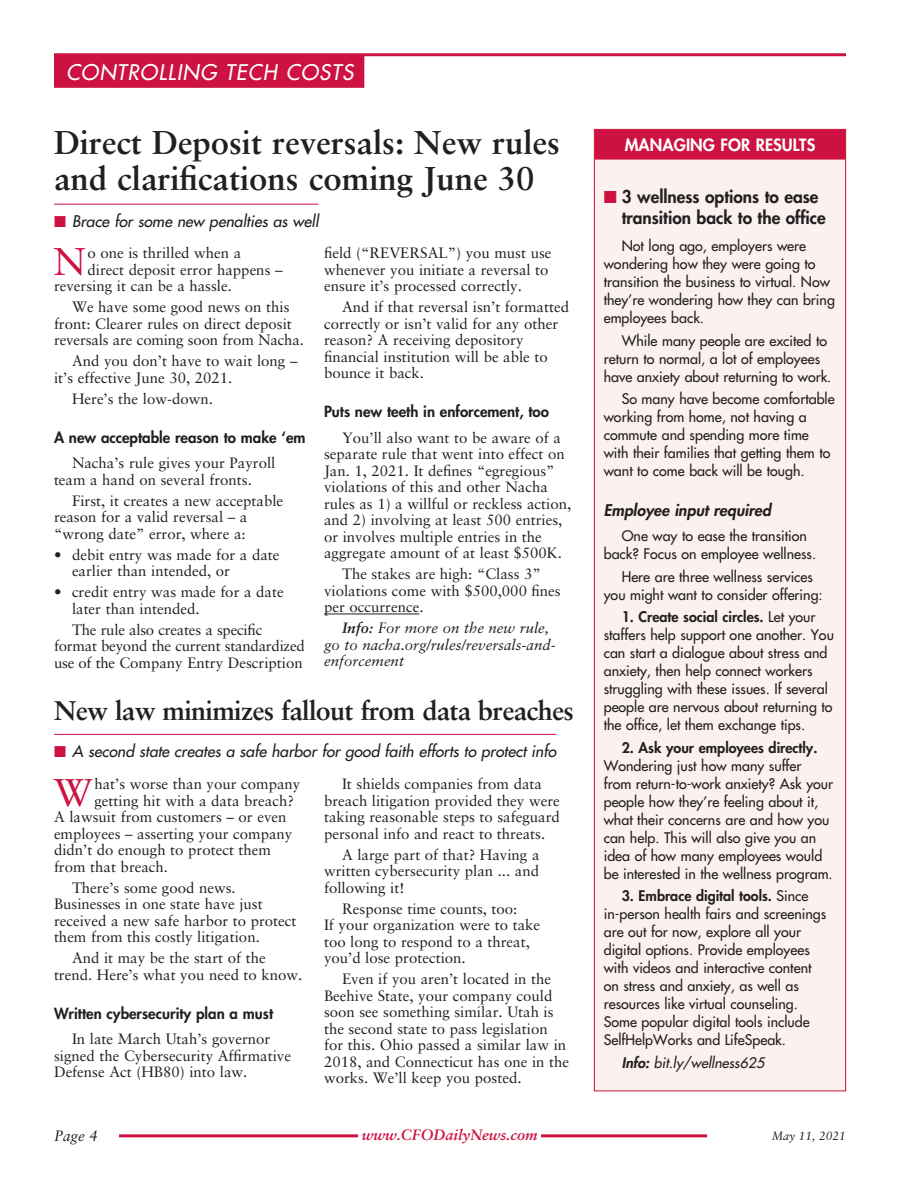
<style>
.page{position:relative;width:918px;height:1188px;background:#fff}
.page>*{position:absolute;margin:0;border:0;box-sizing:border-box;transform-origin:0 0}
._1a_Copy-drop_charac{font:38.7px "Sabon";color:#cd1141}
.Major_Headline{font:700 33px/36px "Sabon";color:#231f20}
.Minor_Headline{font:700 27px "Sabon";letter-spacing:-.025em;color:#231f20}
.Department_Head{font:italic 21px "Futura";letter-spacing:.05em;color:#fff}
._7__Sidebar_headline{font:800 17.25px/21px "Futura";color:#231f20}
._9__sidebar_cap{font:800 16.5px "Futura";letter-spacing:.005em;color:#fff}
.Kicker__Story{font:italic 15.75px "Futura";color:#231f20}
._8__Sidebar_sub-head{font:italic 800 15.75px "Futura";color:#231f20}
._1___Copy{font:15px/16.5px "Sabon";color:#231f20}
._1a_Copy-drop_charac-2{font:15px "Sabon";color:#231f20}
._3__Copy_Bullets{font:15px/16.5px "Sabon";color:#231f20}
._2__Copy_Sub-Head{font:800 15px "Futura";color:#231f20}
._4__credit{font:italic 15px/16.5px "Sabon";color:#231f20}
.t1{font:italic 700 15px "Sabon";color:#cd1141}
._5__Sidebar_Copy{font:14.25px/18px "Futura";color:#231f20}
._6a_Sidebar_Source{font:italic 14.25px "Futura";color:#231f20}
.t2{font:italic 12px "Sabon";color:#231f20}
.s1{color:#cd1141}
.s2{font-weight:700}
.s3{font-weight:800}
</style>
<div class="page">
<div style="left:54px;top:55px;width:310px;height:33px;background:#cd1141"></div>
<hr style="left:54px;top:53px;width:792px;height:3px;background:#cd1141">
<div style="left:594px;top:129px;width:252px;height:962px;background:#fbf1ef"></div>
<hr style="left:324px;top:614px;width:95px;height:1px;background:#231f20">
<hr style="left:54px;top:204px;width:265px;height:1px;background:#cd1141">
<hr style="left:54px;top:734px;width:502px;height:1px;background:#cd1141">
<div style="left:595px;top:130px;width:251px;height:30px;background:#cd1141"></div>
<hr style="left:54px;top:1134px;width:792px;height:3px;background:#cd1141">
<div style="left:54px;top:1120px;width:64px;height:30px;background:#fff"></div>
<div style="left:708px;top:1120px;width:138px;height:30px;background:#fff"></div>
<div style="left:358px;top:1123px;width:183px;height:21px;background:#fff"></div>
<p class="Department_Head" style="left:66px;top:59px;width:289px">CONTROLLING TECH COSTS</p>
<p class="Major_Headline" style="left:54px;top:123px;width:508px">Direct Deposit reversals: New rules and clarifications coming June 30</p>
<p class="Kicker__Story" style="left:54px;top:211px;width:266px"><span class="s1">■</span> Brace for some new penalties as well</p>
<p class="_1a_Copy-drop_charac" style="left:53px;top:238px;width:34px">N</p>
<p class="_1a_Copy-drop_charac-2" style="left:88px;top:244px;width:155px">o one is thrilled when a</p>
<p class="_1a_Copy-drop_charac-2" style="left:88px;top:261px;width:197px">direct deposit error happens –</p>
<p class="_1a_Copy-drop_charac-2" style="left:54px;top:277px;width:179px">reversing it can be a hassle.</p>
<p class="_1___Copy" style="left:54px;top:299px;width:252px;text-indent:18px">We have some good news on this front: Clearer rules on direct deposit reversals are coming soon from Nacha.</p>
<p class="_1___Copy" style="left:54px;top:353px;width:245px;text-indent:18px">And you don’t have to wait long – it’s effective June 30, 2021.</p>
<p class="_1___Copy" style="left:72px;top:390px;width:142px">Here’s the low-down.</p>
<p class="_2__Copy_Sub-Head" style="left:54px;top:428px;width:253px">A new acceptable reason to make ‘em</p>
<p class="_1___Copy" style="left:54px;top:455px;width:223px;text-indent:18px">Nacha’s rule gives your Payroll team a hand on several fronts.</p>
<p class="_1___Copy" style="left:54px;top:492px;width:231px;text-indent:18px">First, it creates a new acceptable reason for a valid reversal – a “wrong date” error, where a:</p>
<p class="_3__Copy_Bullets" style="left:72px;top:546px;width:209px;text-indent:-18px">• debit entry was made for a date earlier than intended, or</p>
<p class="_3__Copy_Bullets" style="left:72px;top:584px;width:213px;text-indent:-18px">• credit entry was made for a date later than intended.</p>
<p class="_1___Copy" style="left:54px;top:621px;width:252px;text-indent:18px">The rule also creates a specific format beyond the current standardized use of the Company Entry Description</p>
<p class="_1___Copy" style="left:324px;top:245px;width:229px">field (“REVERSAL”) you must use whenever you initiate a reversal to ensure it’s processed correctly.</p>
<p class="_1___Copy" style="left:324px;top:299px;width:247px;text-indent:18px">And if that reversal isn’t formatted correctly or isn’t valid for any other reason? A receiving depository financial institution will be able to bounce it back.</p>
<p class="_2__Copy_Sub-Head" style="left:324px;top:402px;width:227px">Puts new teeth in enforcement, too</p>
<p class="_1___Copy" style="left:324px;top:429px;width:249px;text-indent:18px">You’ll also want to be aware of a separate rule that went into effect on Jan. 1, 2021. It defines “egregious” violations of this and other Nacha rules as 1) a willful or reckless action, and 2) involving at least 500 entries, or involves multiple entries in the aggregate amount of at least $500K.</p>
<p class="_1___Copy" style="left:324px;top:566px;width:238px;text-indent:18px">The stakes are high: “Class 3” violations come with $500,000 fines per occurrence.</p>
<p class="_4__credit" style="left:324px;top:620px;width:233px;text-indent:18px"><span class="s2">Info:</span> For more on the new rule, go to nacha.org/rules/reversals-and&shy;enforcement</p>
<p class="Minor_Headline" style="left:54px;top:694px;width:522px">New law minimizes fallout from data breaches</p>
<p class="Kicker__Story" style="left:54px;top:742px;width:504px"><span class="s1">■</span> A second state creates a safe harbor for good faith efforts to protect info</p>
<p class="_1a_Copy-drop_charac" style="left:54px;top:769px;width:40px">W</p>
<p class="_1a_Copy-drop_charac-2" style="left:94px;top:775px;width:207px">hat’s worse than your company</p>
<p class="_1a_Copy-drop_charac-2" style="left:94px;top:791px;width:201px">getting hit with a data breach?</p>
<p class="_1a_Copy-drop_charac-2" style="left:54px;top:808px;width:234px">A lawsuit from customers – or even</p>
<p class="_1a_Copy-drop_charac-2" style="left:54px;top:824px;width:240px">employees – asserting your company</p>
<p class="_1a_Copy-drop_charac-2" style="left:54px;top:841px;width:219px">didn’t do enough to protect them</p>
<p class="_1a_Copy-drop_charac-2" style="left:54px;top:857px;width:116px">from that breach.</p>
<p class="_1___Copy" style="left:54px;top:879px;width:244px;text-indent:18px">There’s some good news.<br>Businesses in one state have just received a new safe harbor to protect them from this costly litigation.</p>
<p class="_1___Copy" style="left:54px;top:949px;width:250px;text-indent:18px">And it may be the start of the trend. Here’s what you need to know.</p>
<p class="_2__Copy_Sub-Head" style="left:54px;top:1004px;width:221px">Written cybersecurity plan a must</p>
<p class="_1___Copy" style="left:54px;top:1030px;width:239px;text-indent:18px">In late March Utah’s governor signed the Cybersecurity Affirmative<br>Defense Act (HB80) into law.</p>
<p class="_1___Copy" style="left:324px;top:775px;width:237px;text-indent:18px">It shields companies from data breach litigation provided they were taking reasonable steps to safeguard personal info and react to threats.</p>
<p class="_1___Copy" style="left:324px;top:846px;width:217px;text-align:justify;text-indent:18px">A large part of that? Having a written cybersecurity plan ... and following it!</p>
<p class="_1___Copy" style="left:324px;top:900px;width:218px;text-indent:18px">Response time counts, too:<br>If your organization were to take too long to respond to a threat, you’d lose protection.</p>
<p class="_1___Copy" style="left:324px;top:970px;width:247px;text-indent:18px">Even if you aren’t located in the Beehive State, your company could soon see something similar. Utah is the second state to pass legislation for this. Ohio passed a similar law in 2018, and Connecticut has one in the works. We’ll keep you posted.</p>
<p class="_9__sidebar_cap" style="left:625px;top:134px;width:192px">MANAGING FOR RESULTS</p>
<p class="_7__Sidebar_headline" style="left:622px;top:186px;width:206px;text-indent:-18px"><span class="s1">■</span> 3 wellness options to ease transition back to the office</p>
<p class="_5__Sidebar_Copy" style="left:604px;top:237px;width:233px;text-indent:18px">Not long ago, employers were wondering how they were going to transition the business to virtual. Now they’re wondering how they can bring employees back.</p>
<p class="_5__Sidebar_Copy" style="left:604px;top:331px;width:229px;text-indent:18px">While many people are excited to return to normal, a lot of employees have anxiety about returning to work.</p>
<p class="_5__Sidebar_Copy" style="left:604px;top:390px;width:232px;text-indent:18px">So many have become comfortable working from home, not having a commute and spending more time with their families that getting them to want to come back will be tough.</p>
<p class="_8__Sidebar_sub-head" style="left:604px;top:500px;width:169px">Employee input required</p>
<p class="_5__Sidebar_Copy" style="left:604px;top:527px;width:214px;text-indent:18px">One way to ease the transition back? Focus on employee wellness.</p>
<p class="_5__Sidebar_Copy" style="left:604px;top:568px;width:221px;text-align:center">Here are three wellness services<br>you might want to consider offering:</p>
<p class="_5__Sidebar_Copy" style="left:604px;top:608px;width:232px;text-indent:18px"><span class="s3">1. Create social circles.</span> Let your staffers help support one another. You can start a dialogue about stress and anxiety, then help connect workers struggling with these issues. If several people are nervous about returning to the office, let them exchange tips.</p>
<p class="_5__Sidebar_Copy" style="left:604px;top:739px;width:231px;text-indent:18px"><span class="s3">2. Ask your employees directly.<br></span>Wondering just how many suffer<br>from return-to-work anxiety? Ask your people how they’re feeling about it, what their concerns are and how you can help. This will also give you an idea of how many employees would be interested in the wellness program.</p>
<p class="_5__Sidebar_Copy" style="left:604px;top:887px;width:224px;text-indent:18px"><span class="s3">3. Embrace digital tools.</span> Since in-person health fairs and screenings are out for now, explore all your digital options. Provide employees with videos and interactive content on stress and anxiety, as well as resources like virtual counseling.<br>Some popular digital tools include SelfHelpWorks and LifeSpeak.</p>
<p class="_6a_Sidebar_Source" style="left:622px;top:1054px;width:144px"><span class="s3">Info:</span> bit.ly/wellness625</p>
<p class="_4__credit" style="left:54px;top:1128px;width:45px">Page 4</p>
<p class="t1" style="left:362px;top:1125px;width:177px">www.CFODailyNews.com</p>
<p class="t2" style="left:772px;top:1129px;width:76px">May 11, 2021</p>
</div>
